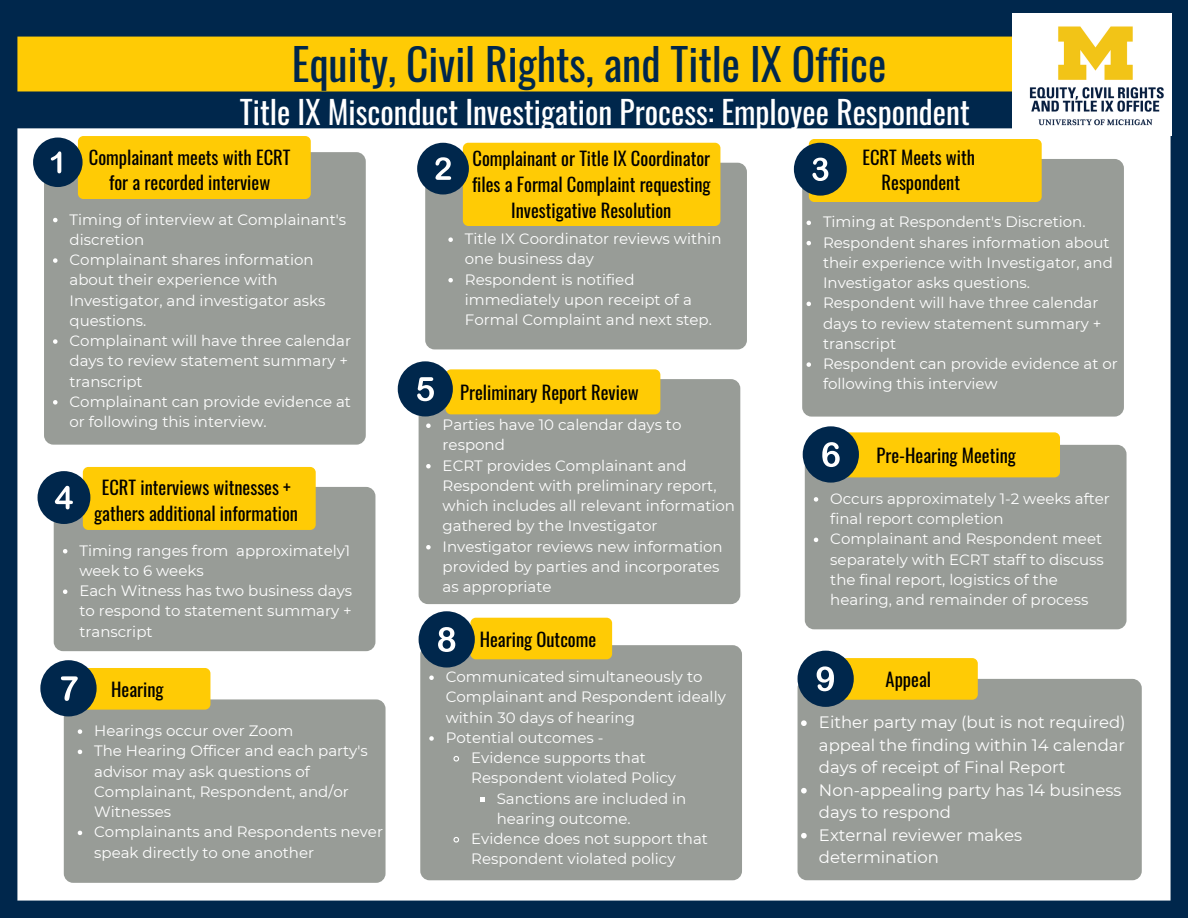
<style>
.page{position:relative;width:1188px;height:918px;background:#fff}
.page>*{position:absolute;margin:0;border:0;box-sizing:border-box;transform-origin:0 0}
.t1{font:43.5px "Oswald";color:#00274c}
.t2{font:31.5px "Oswald";color:#fff}
.t3{font:18.6px/25.5px "Oswald";color:#000;text-align:center}
.t4{font:16.5px/22.5px "Montserrat";color:#fff}
.t5{font:15px/20.2px "Montserrat";color:#fff}
</style>
<div class="page">
<div style="left:44px;top:152px;width:322px;height:293px;background:#989c97;border-radius:9px"></div>
<div style="left:78px;top:136px;width:233px;height:63px;background:#ffcb05;border-radius:5px"></div>
<div style="left:425px;top:163px;width:322px;height:186px;background:#989c97;border-radius:9px"></div>
<div style="left:463px;top:143px;width:257px;height:83px;background:#ffcb05;border-radius:5px"></div>
<div style="left:802px;top:159px;width:322px;height:258px;background:#989c97;border-radius:9px"></div>
<div style="left:809px;top:139px;width:233px;height:63px;background:#ffcb05;border-radius:5px"></div>
<div style="left:794px;top:143px;width:53px;height:53px;background:#00274c;border-radius:50%"></div>
<svg style="left:812px;top:158px;width:16px;height:23px"></svg>
<div style="left:33px;top:138px;width:50px;height:49px;background:#00274c;border-radius:50%"></div>
<svg style="left:51px;top:151px;width:10px;height:22px"></svg>
<div style="left:417px;top:143px;width:52px;height:52px;background:#00274c;border-radius:50%"></div>
<svg style="left:435px;top:157px;width:16px;height:23px"></svg>
<div style="left:54px;top:487px;width:321px;height:164px;background:#989c97;border-radius:9px"></div>
<div style="left:83px;top:467px;width:233px;height:63px;background:#ffcb05;border-radius:5px"></div>
<div style="left:419px;top:379px;width:321px;height:225px;background:#989c97;border-radius:9px"></div>
<div style="left:446px;top:369px;width:214px;height:45px;background:#ffcb05;border-radius:6px"></div>
<div style="left:805px;top:445px;width:322px;height:184px;background:#989c97;border-radius:9px"></div>
<div style="left:833px;top:432px;width:227px;height:45px;background:#ffcb05;border-radius:6px"></div>
<div style="left:64px;top:699px;width:322px;height:184px;background:#989c97;border-radius:9px"></div>
<div style="left:69px;top:668px;width:141px;height:42px;background:#ffcb05;border-radius:5px"></div>
<div style="left:420px;top:645px;width:322px;height:235px;background:#989c97;border-radius:9px"></div>
<div style="left:470px;top:618px;width:142px;height:41px;background:#ffcb05;border-radius:5px"></div>
<div style="left:798px;top:679px;width:344px;height:201px;background:#989c97;border-radius:9px"></div>
<div style="left:836px;top:658px;width:142px;height:42px;background:#ffcb05;border-radius:5px"></div>
<div style="left:0;top:82px;width:1188px;height:46px;background:#00274c"></div>
<div style="left:17px;top:37px;width:995px;height:54px;background:#ffcb05"></div>
<div style="left:0;top:0;width:1188px;height:37px;background:#00274c"></div>
<div style="left:0;top:901px;width:1188px;height:17px;background:#00274c"></div>
<div style="left:0;top:0;width:17px;height:900px;background:#00274c"></div>
<div style="left:1171px;top:0;width:17px;height:918px;background:#00274c"></div>
<div style="left:38px;top:471px;width:52px;height:53px;background:#00274c;border-radius:50%"></div>
<svg style="left:55px;top:486px;width:18px;height:23px"></svg>
<div style="left:398px;top:361px;width:55px;height:55px;background:#00274c;border-radius:50%"></div>
<svg style="left:417px;top:377px;width:17px;height:24px"></svg>
<div style="left:803px;top:426px;width:56px;height:57px;background:#00274c;border-radius:50%"></div>
<svg style="left:822px;top:442px;width:18px;height:25px"></svg>
<div style="left:40px;top:660px;width:57px;height:56px;background:#00274c;border-radius:50%"></div>
<svg style="left:61px;top:676px;width:17px;height:25px"></svg>
<div style="left:419px;top:611px;width:56px;height:57px;background:#00274c;border-radius:50%"></div>
<svg style="left:438px;top:627px;width:17px;height:25px"></svg>
<div style="left:798px;top:651px;width:56px;height:56px;background:#00274c;border-radius:50%"></div>
<svg style="left:817px;top:666px;width:17px;height:25px"></svg>
<img style="left:1012px;top:14px;width:159px;height:114px">
<svg style="left:426px;top:423px;width:5px;height:5px"></svg>
<svg style="left:426px;top:464px;width:5px;height:4px"></svg>
<svg style="left:426px;top:545px;width:5px;height:4px"></svg>
<svg style="left:53px;top:218px;width:5px;height:4px"></svg>
<svg style="left:53px;top:258px;width:5px;height:5px"></svg>
<svg style="left:53px;top:339px;width:5px;height:5px"></svg>
<svg style="left:53px;top:400px;width:5px;height:5px"></svg>
<svg style="left:448px;top:237px;width:5px;height:5px"></svg>
<svg style="left:448px;top:278px;width:5px;height:4px"></svg>
<svg style="left:807px;top:221px;width:4px;height:4px"></svg>
<svg style="left:807px;top:241px;width:4px;height:4px"></svg>
<svg style="left:807px;top:302px;width:4px;height:4px"></svg>
<svg style="left:807px;top:362px;width:4px;height:5px"></svg>
<svg style="left:63px;top:549px;width:4px;height:4px"></svg>
<svg style="left:63px;top:589px;width:4px;height:5px"></svg>
<svg style="left:814px;top:497px;width:4px;height:5px"></svg>
<svg style="left:814px;top:538px;width:4px;height:4px"></svg>
<svg style="left:78px;top:729px;width:4px;height:5px"></svg>
<svg style="left:78px;top:750px;width:4px;height:4px"></svg>
<svg style="left:78px;top:831px;width:4px;height:4px"></svg>
<svg style="left:429px;top:675px;width:5px;height:5px"></svg>
<svg style="left:429px;top:736px;width:5px;height:5px"></svg>
<svg style="left:453px;top:756px;width:6px;height:6px"></svg>
<svg style="left:480px;top:797px;width:4px;height:4px"></svg>
<svg style="left:453px;top:837px;width:6px;height:6px"></svg>
<svg style="left:801px;top:720px;width:6px;height:6px"></svg>
<svg style="left:801px;top:788px;width:6px;height:6px"></svg>
<svg style="left:801px;top:833px;width:6px;height:6px"></svg>
<p class="t1" style="left:292px;top:30px;width:596px">Equity, Civil Rights, and Title IX Office</p>
<p class="t2" style="left:240px;top:87px;width:731px">Title IX Misconduct Investigation Process: Employee Respondent</p>
<p class="t3" style="left:89px;top:144px;width:203px">Complainant meets with ECRT for a recorded interview</p>
<p class="t5" style="left:70px;top:209px;width:278px">Timing of interview at Complainant's discretion</p>
<p class="t5" style="left:70px;top:250px;width:258px">Complainant shares information about their experience with<br>Investigator, and investigator asks questions.</p>
<p class="t5" style="left:70px;top:331px;width:283px">Complainant will have three calendar days to review statement summary + transcript</p>
<p class="t5" style="left:70px;top:391px;width:283px">Complainant can provide evidence at or following this interview.</p>
<p class="t3" style="left:94px;top:474px;width:205px">ECRT interviews witnesses + gathers additional information</p>
<p class="t5" style="left:79px;top:540px;width:272px">Timing ranges from approximately1 week to 6 weeks</p>
<p class="t5" style="left:79px;top:581px;width:274px;text-align:justify">Each Witness has two business days to respond to statement summary + transcript</p>
<p class="t3" style="left:111px;top:676px;width:54px">Hearing</p>
<p class="t5" style="left:94px;top:721px;width:201px">Hearings occur over Zoom</p>
<p class="t5" style="left:94px;top:741px;width:275px">The Hearing Officer and each party's advisor may ask questions of<br>Complainant, Respondent, and/or<br>Witnesses</p>
<p class="t5" style="left:94px;top:822px;width:290px">Complainants and Respondents never speak directly to one another</p>
<p class="t3" style="left:472px;top:145px;width:240px">Complainant or Title IX Coordinator files a Formal Complaint requesting<br>Investigative Resolution</p>
<p class="t5" style="left:465px;top:229px;width:258px">Title IX Coordinator reviews within one business day</p>
<p class="t5" style="left:465px;top:269px;width:249px">Respondent is notified immediately upon receipt of a<br>Formal Complaint and next step.</p>
<p class="t3" style="left:460px;top:379px;width:180px">Preliminary Report Review</p>
<p class="t5" style="left:443px;top:415px;width:240px">Parties have 10 calendar days to respond</p>
<p class="t5" style="left:443px;top:455px;width:294px">ECRT provides Complainant and Respondent with preliminary report, which includes all relevant information gathered by the Investigator</p>
<p class="t5" style="left:443px;top:536px;width:282px">Investigator reviews new information provided by parties and incorporates as appropriate</p>
<p class="t3" style="left:480px;top:625px;width:118px">Hearing Outcome</p>
<p class="t5" style="left:446px;top:667px;width:282px">Communicated simultaneously to<br>Complainant and Respondent ideally within 30 days of hearing</p>
<p class="t5" style="left:446px;top:727px;width:159px">Potential outcomes -</p>
<p class="t5" style="left:471px;top:748px;width:206px">Evidence supports that<br>Respondent violated Policy</p>
<p class="t5" style="left:497px;top:788px;width:191px">Sanctions are included in hearing outcome.</p>
<p class="t5" style="left:471px;top:829px;width:238px">Evidence does not support that<br>Respondent violated policy</p>
<p class="t3" style="left:863px;top:144px;width:114px">ECRT Meets with</p>
<p class="t3" style="left:882px;top:169px;width:80px">Respondent</p>
<p class="t5" style="left:823px;top:212px;width:264px">Timing at Respondent's Discretion.</p>
<p class="t5" style="left:823px;top:232px;width:291px">Respondent shares information about their experience with Investigator, and<br>Investigator asks questions.</p>
<p class="t5" style="left:823px;top:293px;width:280px">Respondent will have three calendar days to review statement summary + transcript</p>
<p class="t5" style="left:823px;top:354px;width:296px">Respondent can provide evidence at or following this interview</p>
<p class="t3" style="left:877px;top:442px;width:141px">Pre-Hearing Meeting</p>
<p class="t5" style="left:830px;top:488px;width:281px">Occurs approximately 1-2 weeks after final report completion</p>
<p class="t5" style="left:830px;top:529px;width:275px">Complainant and Respondent meet separately with ECRT staff to discuss the final report, logistics of the hearing, and remainder of process</p>
<p class="t3" style="left:886px;top:666px;width:47px">Appeal</p>
<p class="t4" style="left:819px;top:711px;width:308px;text-align:justify">Either party may (but is not required) appeal the finding within 14 calendar days of receipt of Final Report</p>
<p class="t4" style="left:819px;top:779px;width:304px">Non-appealing party has 14 business days to respond</p>
<p class="t4" style="left:819px;top:824px;width:205px">External reviewer makes determination</p>
</div>
